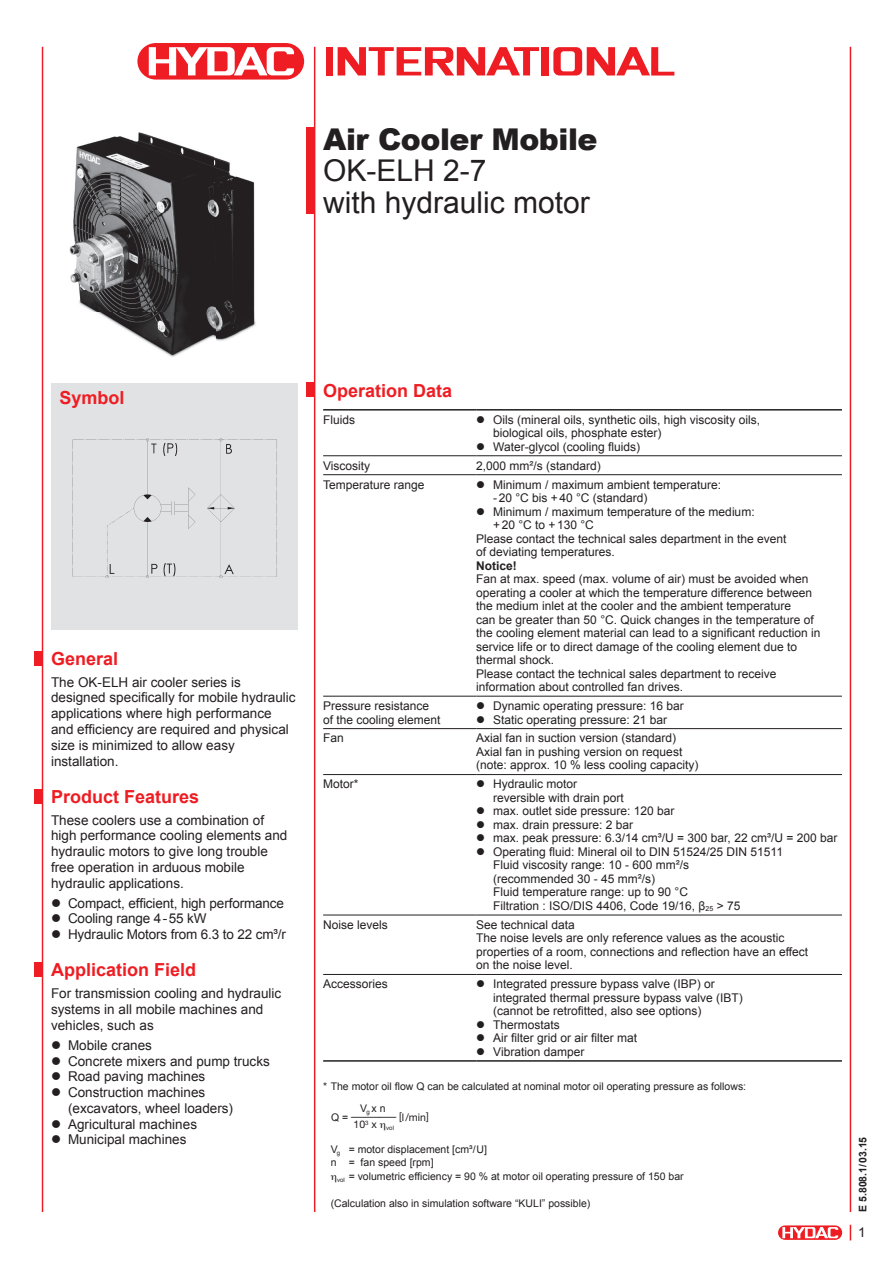
<style>
.page{position:relative;width:893px;height:1263px;background:#fff}
.page>*{position:absolute;margin:0;border:0;box-sizing:border-box;transform-origin:0 0}
.t1{font:30px/31.5px "Arial";color:#231f20}
.t2{font:900 30px "Arial";letter-spacing:-.015em;color:#231f20}
.t3{font:700 18px "Arial";color:#ee1d23}
.t4{font:13.5px/15.8px "Arial";color:#231f20}
.t5{font:12px/13.5px "Arial";color:#231f20}
.t6{font:700 12px "Arial";color:#231f20}
.t7{font:10.5px/13.5px "Arial";color:#231f20}
.t8{font:700 10.5px "Arial";color:#231f20}
.t9{font:10.5px "Helvetica Neue";color:#231f20}
.s1{font-family:"Helvetica Neue"}
</style>
<div class="page">
<div style="left:777px;top:1225px;width:66px;height:15px;border:1px solid #fff;border-radius:7px"></div>
<svg style="left:778px;top:1225px;width:64px;height:15px"></svg>
<svg style="left:782px;top:1227px;width:56px;height:11px"></svg>
<hr style="left:42px;top:47px;width:1px;height:1165px;background:#ee1d23">
<hr style="left:850px;top:47px;width:1px;height:1165px;background:#ee1d23">
<svg style="left:850px;top:1225px;width:1px;height:15px"></svg>
<hr style="left:323px;top:409px;width:153px;height:2px;background:#231f20">
<hr style="left:476px;top:409px;width:366px;height:2px;background:#231f20">
<hr style="left:323px;top:1060px;width:153px;height:2px;background:#231f20">
<hr style="left:476px;top:1060px;width:366px;height:2px;background:#231f20">
<hr style="left:323px;top:455px;width:153px;height:1px;background:#231f20">
<hr style="left:476px;top:455px;width:366px;height:1px;background:#231f20">
<hr style="left:323px;top:474px;width:153px;height:1px;background:#231f20">
<hr style="left:476px;top:474px;width:366px;height:1px;background:#231f20">
<hr style="left:323px;top:696px;width:153px;height:1px;background:#231f20">
<hr style="left:476px;top:696px;width:366px;height:1px;background:#231f20">
<hr style="left:323px;top:728px;width:153px;height:1px;background:#231f20">
<hr style="left:476px;top:728px;width:366px;height:1px;background:#231f20">
<hr style="left:323px;top:774px;width:153px;height:1px;background:#231f20">
<hr style="left:476px;top:774px;width:366px;height:1px;background:#231f20">
<hr style="left:323px;top:915px;width:153px;height:1px;background:#231f20">
<hr style="left:476px;top:915px;width:366px;height:1px;background:#231f20">
<hr style="left:323px;top:974px;width:153px;height:1px;background:#231f20">
<hr style="left:476px;top:974px;width:366px;height:1px;background:#231f20">
<hr style="left:314px;top:47px;width:1px;height:1165px;background:#ee1d23">
<div style="left:306px;top:128px;width:9px;height:86px;background:#ee1d23"></div>
<div style="left:136px;top:42px;width:169px;height:39px;border:3px solid #fff;border-radius:18px"></div>
<div style="left:137px;top:43px;width:167px;height:37px;background:#ee1d23;border-radius:18px"></div>
<svg style="left:149px;top:47px;width:145px;height:28px"></svg>
<div style="left:326px;top:47px;width:7px;height:29px;background:#ee1d23"></div>
<div style="left:541px;top:47px;width:8px;height:29px;background:#ee1d23"></div>
<svg style="left:553px;top:47px;width:121px;height:29px"></svg>
<svg style="left:338px;top:47px;width:201px;height:29px"></svg>
<div style="left:34px;top:651px;width:9px;height:14px;background:#ee1d23"></div>
<div style="left:34px;top:789px;width:9px;height:15px;background:#ee1d23"></div>
<div style="left:34px;top:962px;width:9px;height:15px;background:#ee1d23"></div>
<div style="left:306px;top:382px;width:9px;height:15px;background:#ee1d23"></div>
<div style="left:51px;top:383px;width:247px;height:246px;background:#e1e2e4"></div>
<img style="left:72px;top:438px;width:205px;height:140px">
<img style="left:69px;top:132px;width:187px;height:225px">
<h1 class="t2" style="left:323px;top:117px;width:276px">Air Cooler Mobile</h1>
<h1 class="t1" style="left:323px;top:155px;width:268px">OK-ELH 2-7<br>with hydraulic motor</h1>
<h2 class="t3" style="left:60px;top:386px;width:67px">Symbol</h2>
<h2 class="t3" style="left:51px;top:646px;width:69px">General</h2>
<p class="t4" style="left:51px;top:674px;width:246px">The OK-ELH air cooler series is designed specifically for mobile hydraulic applications where high performance and efficiency are required and physical size is minimized to allow easy installation.</p>
<h2 class="t3" style="left:51px;top:784px;width:150px">Product Features</h2>
<p class="t4" style="left:51px;top:812px;width:238px">These coolers use a combination of high performance cooling elements and hydraulic motors to give long trouble free operation in arduous mobile hydraulic applications.</p>
<p class="t4" style="left:51px;top:895px;width:235px">● Compact, efficient, high performance</p>
<p class="t4" style="left:51px;top:911px;width:157px">● Cooling range 4 - 55 kW</p>
<p class="t4" style="left:51px;top:927px;width:236px">● Hydraulic Motors from 6.3 to 22 cm³/r</p>
<h2 class="t3" style="left:51px;top:958px;width:147px">Application Field</h2>
<p class="t4" style="left:51px;top:986px;width:232px">For transmission cooling and hydraulic systems in all mobile machines and vehicles, such as</p>
<p class="t4" style="left:51px;top:1037px;width:103px">● Mobile cranes</p>
<p class="t4" style="left:51px;top:1053px;width:220px">● Concrete mixers and pump trucks</p>
<p class="t4" style="left:51px;top:1069px;width:156px">● Road paving machines</p>
<p class="t4" style="left:68px;top:1085px;width:167px;text-indent:-17px">● Construction machines (excavators, wheel loaders)</p>
<p class="t4" style="left:51px;top:1116px;width:148px">● Agricultural machines</p>
<p class="t4" style="left:51px;top:1132px;width:137px">● Municipal machines</p>
<h2 class="t3" style="left:323px;top:378px;width:131px">Operation Data</h2>
<p class="t5" style="left:323px;top:413px;width:34px">Fluids</p>
<p class="t5" style="left:493px;top:413px;width:268px;text-indent:-17px">● Oils (mineral oils, synthetic oils, high viscosity oils, biological oils, phosphate ester)</p>
<p class="t5" style="left:476px;top:440px;width:165px">● Water-glycol (cooling fluids)</p>
<p class="t5" style="left:323px;top:459px;width:49px">Viscosity</p>
<p class="t5" style="left:476px;top:459px;width:126px">2,000 mm²/s (standard)</p>
<p class="t5" style="left:323px;top:478px;width:103px">Temperature range</p>
<p class="t5" style="left:476px;top:478px;width:247px">● Minimum / maximum ambient temperature:</p>
<p class="t5" style="left:493px;top:491px;width:156px">- 20 °C bis + 40 °C (standard)</p>
<p class="t5" style="left:476px;top:505px;width:280px">● Minimum / maximum temperature of the medium:</p>
<p class="t5" style="left:493px;top:518px;width:102px">+ 20 °C to + 130 °C</p>
<p class="t5" style="left:476px;top:532px;width:312px">Please contact the technical sales department in the event</p>
<p class="t5" style="left:476px;top:545px;width:140px">of deviating temperatures.</p>
<p class="t6" style="left:476px;top:557px;width:42px">Notice!</p>
<p class="t5" style="left:476px;top:572px;width:346px">Fan at max. speed (max. volume of air) must be avoided when operating a cooler at which the temperature difference between the medium inlet at the cooler and the ambient temperature<br>can be greater than 50 °C. Quick changes in the temperature of the cooling element material can lead to a significant reduction in service life or to direct damage of the cooling element due to thermal shock.<br>Please contact the technical sales department to receive information about controlled fan drives.</p>
<p class="t5" style="left:323px;top:699px;width:119px">Pressure resistance of the cooling element</p>
<p class="t5" style="left:476px;top:699px;width:209px">● Dynamic operating pressure: 16 bar</p>
<p class="t5" style="left:476px;top:713px;width:193px">● Static operating pressure: 21 bar</p>
<p class="t5" style="left:323px;top:732px;width:22px">Fan</p>
<p class="t5" style="left:476px;top:732px;width:224px">Axial fan in suction version (standard)<br>Axial fan in pushing version on request (note: approx. 10 % less cooling capacity)</p>
<p class="t5" style="left:323px;top:777px;width:37px">Motor*</p>
<p class="t5" style="left:493px;top:777px;width:132px;text-indent:-17px">● Hydraulic motor reversible with drain port</p>
<p class="t5" style="left:476px;top:804px;width:200px">● max. outlet side pressure: 120 bar</p>
<p class="t5" style="left:476px;top:818px;width:159px">● max. drain pressure: 2 bar</p>
<p class="t5" style="left:476px;top:831px;width:363px">● max. peak pressure: 6.3/14 cm³/U = 300 bar, 22 cm³/U = 200 bar</p>
<p class="t5" style="left:493px;top:845px;width:291px;text-indent:-17px">● Operating fluid: Mineral oil to DIN 51524/25 DIN 51511<br>Fluid viscosity range: 10 - 600 mm²/s<br>(recommended 30 - 45 mm²/s)<br>Fluid temperature range: up to 90 °C<br>Filtration : ISO/DIS 4406, Code 19/16, β<sub>25</sub> &gt; 75</p>
<p class="t5" style="left:323px;top:918px;width:66px">Noise levels</p>
<p class="t5" style="left:476px;top:918px;width:333px">See technical data<br>The noise levels are only reference values as the acoustic properties of a room, connections and reflection have an effect on the noise level.</p>
<p class="t5" style="left:323px;top:977px;width:66px">Accessories</p>
<p class="t5" style="left:493px;top:977px;width:251px;text-indent:-17px">● Integrated pressure bypass valve (IBP) or integrated thermal pressure bypass valve (IBT) (cannot be retrofitted, also see options)</p>
<p class="t5" style="left:476px;top:1018px;width:85px">● Thermostats</p>
<p class="t5" style="left:476px;top:1031px;width:163px">● Air filter grid or air filter mat</p>
<p class="t5" style="left:476px;top:1045px;width:110px">● Vibration damper</p>
<p class="t7" style="left:323px;top:1079px;width:424px">* The motor oil flow Q can be calculated at nominal motor oil operating pressure as follows:</p>
<p class="t7" style="left:331px;top:1104px;width:99px;line-height:7.8px;text-indent:29px">V<sub>g</sub> x n<br>Q = –––––––– <span class="s1">[l /min]</span></p>
<p class="t9" style="left:354px;top:1118px;width:42px">10<sup>3</sup> x <sub>vol</sub></p>
<p class="t7" style="left:331px;top:1142px;width:158px">V<sub>g</sub> = motor displacement [cm³/ U] n = fan speed [rpm]</p>
<p class="t7" style="left:337px;top:1169px;width:348px"><sub>vol</sub> = volumetric efficiency = 90 % at motor oil operating pressure of 150 bar</p>
<p class="t7" style="left:331px;top:1196px;width:261px">(Calculation also in simulation software “KULI” possible)</p>
<p class="t8" style="left:856px;top:1212px;width:77px;rotate:-90deg">E 5.808.1/03.15</p>
<p class="t4" style="left:858px;top:1224px;width:9px">1</p>
</div>
